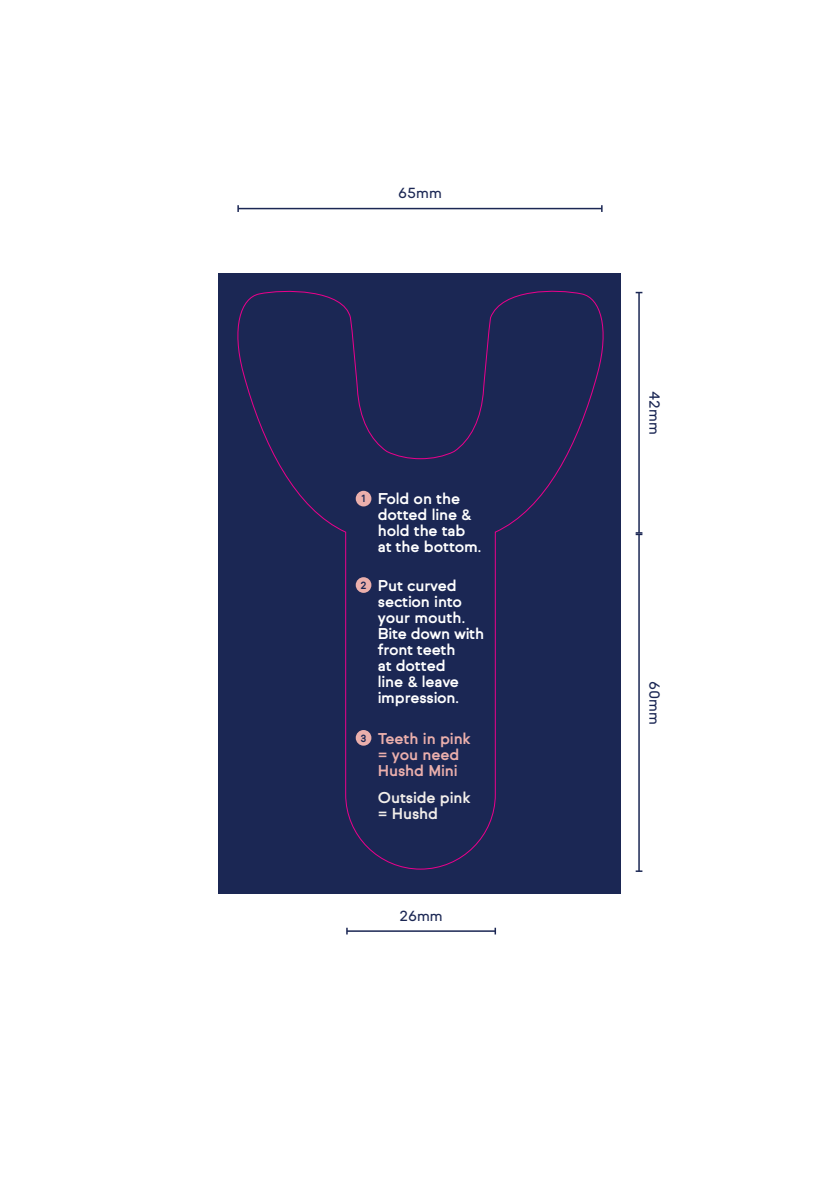
<style>
.page{position:relative;width:840px;height:1191px;background:#fff}
.page>*{position:absolute;margin:0;border:0;box-sizing:border-box;transform-origin:0 0}
.t1{font:800 15px/16px "Normal";letter-spacing:-.01em;color:#fff}
.t2{font:800 15px/16px "Normal";letter-spacing:-.01em;color:#ebafac;text-align:center}
.t3{font:800 15px/16px "Normal";letter-spacing:-.01em;color:#f2eeea}
.t4{font:14px "Normal";color:#1b2754}
.t5{font:800 10px "Normal";color:#1b2754}
.s1{font-size:10px;color:#1b2754}
</style>
<div class="page">
<div style="left:218px;top:273px;width:402px;height:621px;background:#1b2754"></div>
<hr style="left:238px;top:208px;width:363px;height:1px;background:#1b2754">
<svg style="left:237px;top:205px;width:2px;height:7px"></svg>
<hr style="left:638px;top:534px;width:1px;height:337px;background:#1b2754">
<svg style="left:635px;top:870px;width:7px;height:2px"></svg>
<hr style="left:638px;top:292px;width:1px;height:241px;background:#1b2754">
<svg style="left:635px;top:532px;width:7px;height:3px"></svg>
<hr style="left:347px;top:930px;width:148px;height:2px;background:#1b2754">
<svg style="left:237px;top:290px;width:367px;height:580px"></svg>
<div style="left:355px;top:491px;width:16px;height:15px;background:#ebafac;border-radius:50%"></div>
<div style="left:355px;top:577px;width:16px;height:16px;background:#ebafac;border-radius:50%"></div>
<div style="left:355px;top:730px;width:16px;height:15px;background:#ebafac;border-radius:50%"></div>
<p class="t4" style="left:398px;top:186px;width:45px">65mm</p>
<p class="t5" style="left:361px;top:494px;width:6px">1</p>
<p class="t5" style="left:360px;top:580px;width:8px">2</p>
<p class="t1" style="left:377px;top:491px;width:105px">Fold on the dotted line &amp; hold the tab at the bottom.</p>
<p class="t1" style="left:377px;top:578px;width:108px">Put curved section into your mouth.<br>Bite down with front teeth<br>at dotted<br>line &amp; leave impression.</p>
<p class="t2" style="left:360px;top:731px;width:111px"><span class="s1">3</span> Teeth in pink = you need<br>Hushd Mini</p>
<p class="t3" style="left:377px;top:790px;width:94px">Outside pink = Hushd</p>
<p class="t4" style="left:399px;top:908px;width:45px">26mm</p>
<p class="t4" style="left:661px;top:391px;width:45px;rotate:90deg">42mm</p>
<p class="t4" style="left:661px;top:681px;width:46px;rotate:90deg">60mm</p>
</div>
